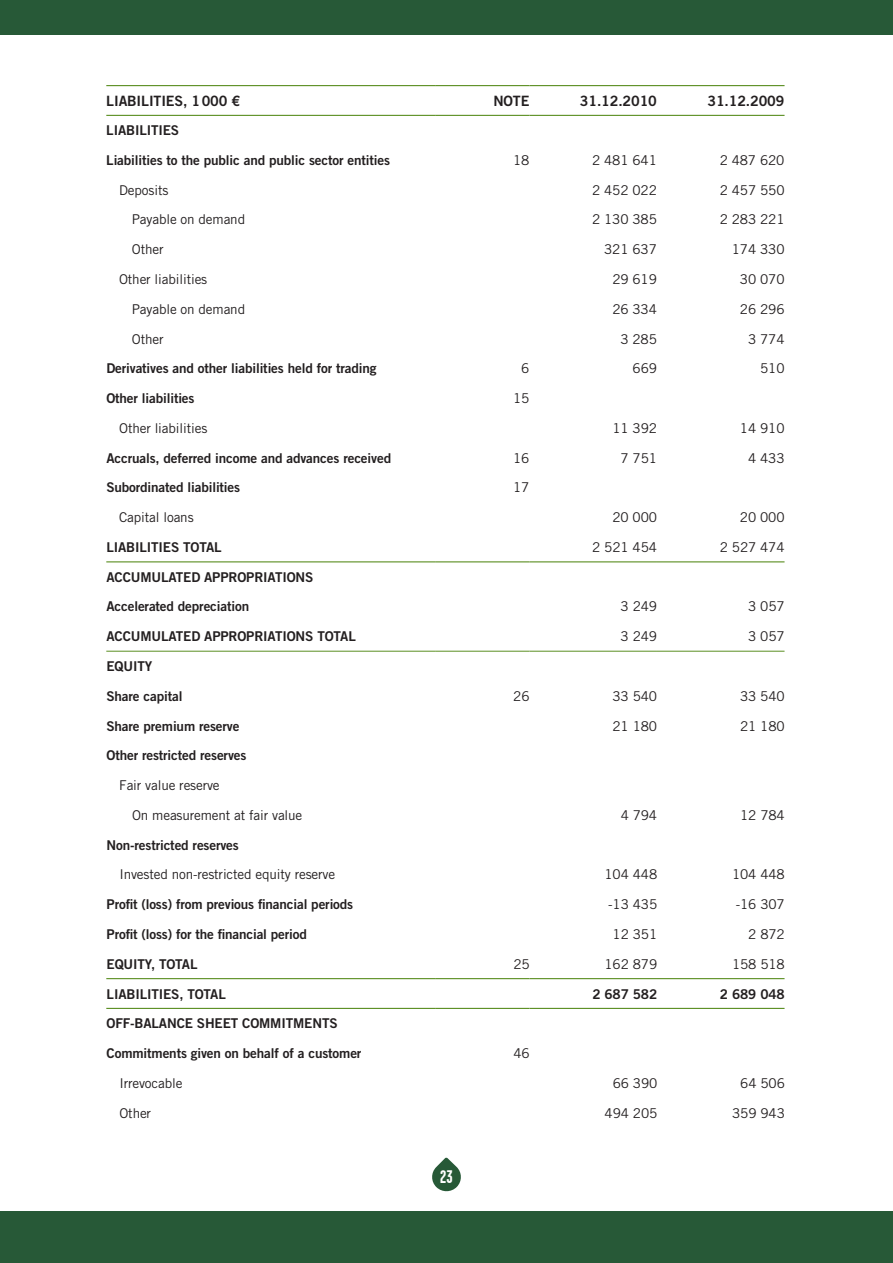
<style>
.page{position:relative;width:893px;height:1263px;background:#fff}
.page>*{position:absolute;margin:0;border:0;box-sizing:border-box;transform-origin:0 0}
.t1{font:700 18.15px "Garage Gothic S Pankki";color:#fff}
.t2{font:14.25px "Trade Gothic LT Std Bd 2";letter-spacing:-.01em;color:#231f20}
.t3{font:13.5px "Trade Gothic LT Std Bd 2";letter-spacing:-.01em;color:#231f20}
.t4{font:13.5px "Trade Gothic LT Std";letter-spacing:-.01em;color:#231f20}
</style>
<div class="page">
<div style="left:0;top:0;width:893px;height:34px;background:#275937"></div>
<div style="left:0;top:1212px;width:893px;height:51px;background:#275937"></div>
<svg style="left:432px;top:1157px;width:29px;height:35px"></svg>
<hr style="left:106px;top:561px;width:330px;height:1px;background:#5b8f22">
<hr style="left:436px;top:561px;width:93px;height:1px;background:#5b8f22">
<hr style="left:529px;top:561px;width:128px;height:1px;background:#5b8f22">
<hr style="left:657px;top:561px;width:127px;height:1px;background:#5b8f22">
<hr style="left:106px;top:978px;width:330px;height:1px;background:#5b8f22">
<hr style="left:436px;top:978px;width:93px;height:1px;background:#5b8f22">
<hr style="left:529px;top:978px;width:128px;height:1px;background:#5b8f22">
<hr style="left:657px;top:978px;width:127px;height:1px;background:#5b8f22">
<hr style="left:106px;top:1008px;width:330px;height:1px;background:#5b8f22">
<hr style="left:436px;top:1008px;width:93px;height:1px;background:#5b8f22">
<hr style="left:529px;top:1008px;width:128px;height:1px;background:#5b8f22">
<hr style="left:657px;top:1008px;width:127px;height:1px;background:#5b8f22">
<hr style="left:106px;top:85px;width:330px;height:1px;background:#5b8f22">
<hr style="left:436px;top:85px;width:93px;height:1px;background:#5b8f22">
<hr style="left:529px;top:85px;width:128px;height:1px;background:#5b8f22">
<hr style="left:657px;top:85px;width:127px;height:1px;background:#5b8f22">
<hr style="left:106px;top:115px;width:330px;height:1px;background:#5b8f22">
<hr style="left:436px;top:115px;width:93px;height:1px;background:#5b8f22">
<hr style="left:529px;top:115px;width:128px;height:1px;background:#5b8f22">
<hr style="left:657px;top:115px;width:127px;height:1px;background:#5b8f22">
<hr style="left:106px;top:651px;width:330px;height:1px;background:#5b8f22">
<hr style="left:436px;top:651px;width:93px;height:1px;background:#5b8f22">
<hr style="left:529px;top:651px;width:128px;height:1px;background:#5b8f22">
<hr style="left:657px;top:651px;width:127px;height:1px;background:#5b8f22">
<p class="t2" style="left:106px;top:92px;width:38px">LIABILITIES</p>
<p class="t2" style="left:183px;top:92px;width:59px">, 1000 €</p>
<p class="t2" style="left:493px;top:92px;width:10px">NOTE</p>
<p class="t2" style="left:580px;top:92px;width:79px">31.12.2010</p>
<p class="t2" style="left:707px;top:92px;width:79px">31.12.2009</p>
<p class="t3" style="left:106px;top:122px;width:36px">LIABILITIES</p>
<p class="t3" style="left:106px;top:152px;width:285px">Liabilities to the public and public sector entities</p>
<p class="t4" style="left:513px;top:152px;width:18px">18</p>
<p class="t4" style="left:592px;top:152px;width:66px">2 481 641</p>
<p class="t4" style="left:720px;top:152px;width:66px">2 487 620</p>
<p class="t4" style="left:119px;top:182px;width:51px">Deposits</p>
<p class="t4" style="left:592px;top:182px;width:66px">2 452 022</p>
<p class="t4" style="left:720px;top:182px;width:66px">2 457 550</p>
<p class="t4" style="left:132px;top:211px;width:115px">Payable on demand</p>
<p class="t4" style="left:592px;top:211px;width:66px">2 130 385</p>
<p class="t4" style="left:720px;top:211px;width:66px">2 283 221</p>
<p class="t4" style="left:132px;top:241px;width:33px">Other</p>
<p class="t4" style="left:604px;top:241px;width:54px">321 637</p>
<p class="t4" style="left:732px;top:241px;width:54px">174 330</p>
<p class="t4" style="left:119px;top:271px;width:90px">Other liabilities</p>
<p class="t4" style="left:612px;top:271px;width:46px">29 619</p>
<p class="t4" style="left:740px;top:271px;width:46px">30 070</p>
<p class="t4" style="left:132px;top:301px;width:115px">Payable on demand</p>
<p class="t4" style="left:612px;top:301px;width:46px">26 334</p>
<p class="t4" style="left:740px;top:301px;width:46px">26 296</p>
<p class="t4" style="left:132px;top:331px;width:33px">Other</p>
<p class="t4" style="left:620px;top:331px;width:38px">3 285</p>
<p class="t4" style="left:748px;top:331px;width:38px">3 774</p>
<p class="t3" style="left:106px;top:360px;width:272px">Derivatives and other liabilities held for trading</p>
<p class="t4" style="left:521px;top:360px;width:10px">6</p>
<p class="t4" style="left:633px;top:360px;width:26px">669</p>
<p class="t4" style="left:760px;top:360px;width:26px">510</p>
<p class="t3" style="left:106px;top:390px;width:90px">Other liabilities</p>
<p class="t4" style="left:513px;top:390px;width:18px">15</p>
<p class="t4" style="left:119px;top:420px;width:90px">Other liabilities</p>
<p class="t4" style="left:612px;top:420px;width:46px">11 392</p>
<p class="t4" style="left:740px;top:420px;width:46px">14 910</p>
<p class="t3" style="left:106px;top:449px;width:286px">Accruals, deferred income and advances received</p>
<p class="t4" style="left:513px;top:450px;width:18px">16</p>
<p class="t4" style="left:620px;top:450px;width:38px">7 751</p>
<p class="t4" style="left:748px;top:450px;width:38px">4 433</p>
<p class="t3" style="left:106px;top:479px;width:135px">Subordinated liabilities</p>
<p class="t4" style="left:513px;top:479px;width:18px">17</p>
<p class="t4" style="left:119px;top:509px;width:76px">Capital loans</p>
<p class="t4" style="left:612px;top:509px;width:46px">20 000</p>
<p class="t4" style="left:740px;top:509px;width:46px">20 000</p>
<p class="t3" style="left:106px;top:539px;width:36px">LIABILITIES</p>
<p class="t3" style="left:183px;top:539px;width:9px">TOTAL</p>
<p class="t4" style="left:592px;top:539px;width:66px">2 521 454</p>
<p class="t4" style="left:720px;top:539px;width:66px">2 527 474</p>
<p class="t3" style="left:106px;top:568px;width:64px">ACCUMULATED</p>
<p class="t3" style="left:204px;top:568px;width:59px">APPROPRIATIONS</p>
<p class="t3" style="left:106px;top:598px;width:144px">Accelerated depreciation</p>
<p class="t4" style="left:621px;top:598px;width:38px">3 249</p>
<p class="t4" style="left:748px;top:598px;width:38px">3 057</p>
<p class="t3" style="left:106px;top:628px;width:64px">ACCUMULATED</p>
<p class="t3" style="left:204px;top:628px;width:59px">APPROPRIATIONS</p>
<p class="t3" style="left:317px;top:628px;width:9px">TOTAL</p>
<p class="t4" style="left:621px;top:628px;width:38px">3 249</p>
<p class="t4" style="left:748px;top:628px;width:38px">3 057</p>
<p class="t3" style="left:106px;top:658px;width:34px">EQUITY</p>
<p class="t3" style="left:106px;top:688px;width:78px">Share capital</p>
<p class="t4" style="left:513px;top:688px;width:18px">26</p>
<p class="t4" style="left:612px;top:688px;width:46px">33 540</p>
<p class="t4" style="left:740px;top:688px;width:46px">33 540</p>
<p class="t3" style="left:107px;top:717px;width:135px">Share premium reserve</p>
<p class="t4" style="left:612px;top:718px;width:46px">21 180</p>
<p class="t4" style="left:740px;top:718px;width:46px">21 180</p>
<p class="t3" style="left:107px;top:747px;width:141px">Other restricted reserves</p>
<p class="t4" style="left:119px;top:777px;width:102px">Fair value reserve</p>
<p class="t4" style="left:132px;top:807px;width:172px">On measurement at fair value</p>
<p class="t4" style="left:621px;top:807px;width:38px">4 794</p>
<p class="t4" style="left:740px;top:807px;width:46px">12 784</p>
<p class="t3" style="left:107px;top:836px;width:134px">N on-restricted reserves</p>
<p class="t4" style="left:119px;top:866px;width:217px">Invested non-restricted equity reserve</p>
<p class="t4" style="left:604px;top:866px;width:54px">104 448</p>
<p class="t4" style="left:732px;top:866px;width:54px">104 448</p>
<p class="t3" style="left:107px;top:896px;width:248px">Profit (loss) from previous financial periods</p>
<p class="t4" style="left:608px;top:896px;width:51px">-13 435</p>
<p class="t4" style="left:736px;top:896px;width:51px">-16 307</p>
<p class="t3" style="left:107px;top:926px;width:202px">Profit (loss) for the financial period</p>
<p class="t4" style="left:613px;top:926px;width:46px">12 351</p>
<p class="t4" style="left:748px;top:926px;width:38px">2 872</p>
<p class="t3" style="left:107px;top:955px;width:61px">EQUITY, TOTAL</p>
<p class="t4" style="left:513px;top:956px;width:18px">25</p>
<p class="t4" style="left:604px;top:956px;width:54px">162 879</p>
<p class="t4" style="left:732px;top:956px;width:54px">158 518</p>
<p class="t3" style="left:107px;top:985px;width:36px">LIABILITIES</p>
<p class="t3" style="left:179px;top:985px;width:17px">, TOTAL</p>
<p class="t3" style="left:592px;top:985px;width:66px">2 687 582</p>
<p class="t3" style="left:720px;top:985px;width:66px">2 689 048</p>
<p class="t3" style="left:107px;top:1015px;width:46px">OFF-BALANCE</p>
<p class="t3" style="left:197px;top:1015px;width:27px">SHEET</p>
<p class="t3" style="left:242px;top:1015px;width:10px">COMMITMENTS</p>
<p class="t3" style="left:107px;top:1045px;width:256px">Commitments given on behalf of a customer</p>
<p class="t4" style="left:513px;top:1045px;width:18px">46</p>
<p class="t4" style="left:119px;top:1075px;width:65px">Irrevocable</p>
<p class="t4" style="left:613px;top:1075px;width:46px">66 390</p>
<p class="t4" style="left:740px;top:1075px;width:46px">64 506</p>
<p class="t4" style="left:119px;top:1104px;width:33px">Other</p>
<p class="t4" style="left:605px;top:1104px;width:54px">494 205</p>
<p class="t4" style="left:732px;top:1104px;width:54px">359 943</p>
<h1 class="t1" style="left:440px;top:1167px;width:14px">23</h1>
</div>
